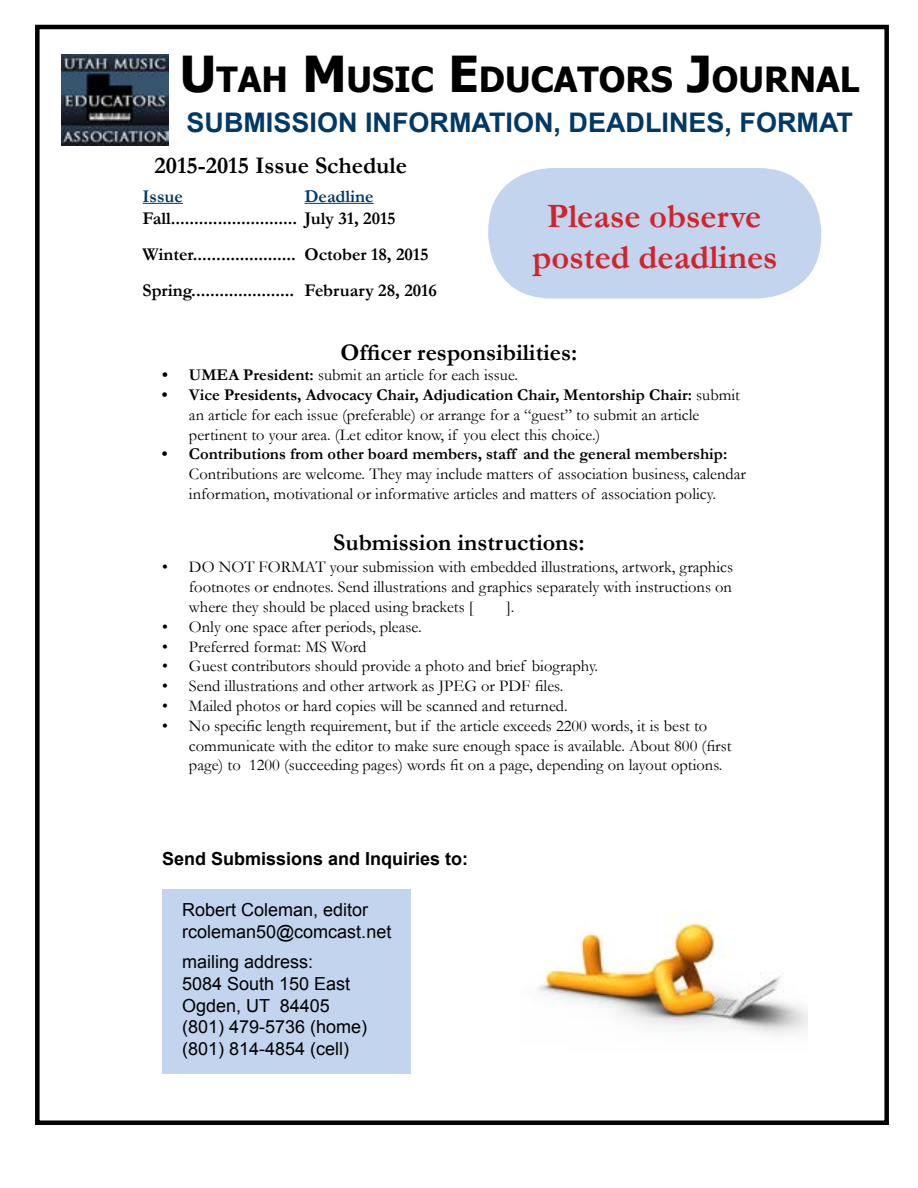
<style>
.page{position:relative;width:918px;height:1188px;background:#fff}
.page>*{position:absolute;margin:0;border:0;box-sizing:border-box;transform-origin:0 0}
.t1{font:700 34.65px "Tahoma";color:#000}
.t2{font:700 34.5px/41.4px "Garamond";color:#d2232a;text-align:center}
.t3{font:700 27px "Arial";color:#003966}
.t4{font:700 24px "Garamond";color:#000}
.t5{font:700 18px/36px "Garamond";color:#000}
.t6{font:18px/21.6px "Arial";color:#000}
.t7{font:700 18px "Arial";color:#000}
.t8{font:700 18px "Garamond";color:#003966}
.t9{font:16.5px/19.8px "Garamond";color:#000}
.t10{font:700 16.5px "Garamond";color:#000}
.s1{font-size:49.5px}
.s2{font-weight:700}
</style>
<div class="page">
<div style="left:35px;top:25px;width:854px;height:1100px;border:4px solid #000"></div>
<img style="left:61px;top:54px;width:107px;height:92px">
<hr style="left:142px;top:203px;width:41px;height:1px;background:#003966">
<hr style="left:304px;top:203px;width:70px;height:1px;background:#003966">
<div style="left:488px;top:168px;width:333px;height:130px;background:#c2d4ee;border-radius:63px"></div>
<div style="left:162px;top:889px;width:249px;height:185px;background:#c2d4ee"></div>
<img style="left:538px;top:913px;width:270px;height:121px">
<h1 class="t1" style="left:180px;top:55px;width:681px"><span class="s1">U</span>TAH <span class="s1">M</span>USIC <span class="s1">E</span>DUCATORS <span class="s1">J</span>OURNAL</h1>
<h3 class="t3" style="left:187px;top:105px;width:668px">SUBMISSION INFORMATION, DEADLINES, FORMAT</h3>
<h3 class="t4" style="left:154px;top:149px;width:254px">2015-2015 Issue Schedule</h3>
<p class="t8" style="left:142px;top:184px;width:42px">Issue</p>
<p class="t8" style="left:304px;top:184px;width:71px">Deadline</p>
<p class="t5" style="left:142px;top:201px;width:296px">Fall........................... July 31, 2015<br>Winter...................... October 18, 2015<br>Spring...................... February 28, 2016</p>
<h2 class="t2" style="left:533px;top:195px;width:247px">Please observe posted deadlines</h2>
<h3 class="t4" style="left:341px;top:336px;width:238px">Officer responsibilities:</h3>
<p class="t9" style="left:162px;top:365px;width:358px"><span class="s2">• UMEA President:</span> submit an article for each issue.</p>
<p class="t9" style="left:189px;top:384px;width:553px;text-indent:-27px"><span class="s2">• Vice Presidents, Advocacy Chair, Adjudication Chair, Mentorship Chair:</span> submit an article for each issue (preferable) or arrange for a “guest” to submit an article pertinent to your area. (Let editor know, if you elect this choice.)</p>
<p class="t10" style="left:162px;top:443px;width:567px">• Contributions from other board members, staff and the general membership:</p>
<p class="t9" style="left:189px;top:464px;width:559px">Contributions are welcome. They may include matters of association business, calendar information, motivational or informative articles and matters of association policy.</p>
<h3 class="t4" style="left:333px;top:526px;width:253px">Submission instructions:</h3>
<p class="t9" style="left:189px;top:557px;width:546px;text-align:justify;text-indent:-27px">• DO NOT FORMAT your submission with embedded illustrations, artwork, graphics footnotes or endnotes. Send illustrations and graphics separately with instructions on where they should be placed using brackets [</p>
<p class="t9" style="left:506px;top:596px;width:10px">].</p>
<p class="t9" style="left:162px;top:616px;width:261px">• Only one space after periods, please.</p>
<p class="t9" style="left:162px;top:636px;width:206px">• Preferred format: MS Word</p>
<p class="t9" style="left:162px;top:656px;width:438px">• Guest contributors should provide a photo and brief biography.</p>
<p class="t9" style="left:162px;top:676px;width:403px">• Send illustrations and other artwork as JPEG or PDF files.</p>
<p class="t9" style="left:162px;top:695px;width:407px">• Mailed photos or hard copies will be scanned and returned.</p>
<p class="t9" style="left:189px;top:715px;width:544px;text-indent:-27px">• No specific length requirement, but if the article exceeds 2200 words, it is best to communicate with the editor to make sure enough space is available. About 800 (first page) to 1200 (succeeding pages) words fit on a page, depending on layout options.</p>
<p class="t7" style="left:162px;top:846px;width:308px">SEND SUBMISSIONS AND INQUIRIES TO:</p>
<p class="t6" style="left:182px;top:899px;width:211px">Robert Coleman, editor rcoleman50@comcast.net</p>
<p class="t6" style="left:182px;top:951px;width:187px">mailing address:<br>5084 South 150 East<br>Ogden, UT 84405 (801) 479-5736 (home) (801) 814-4854 (cell)</p>
</div>
